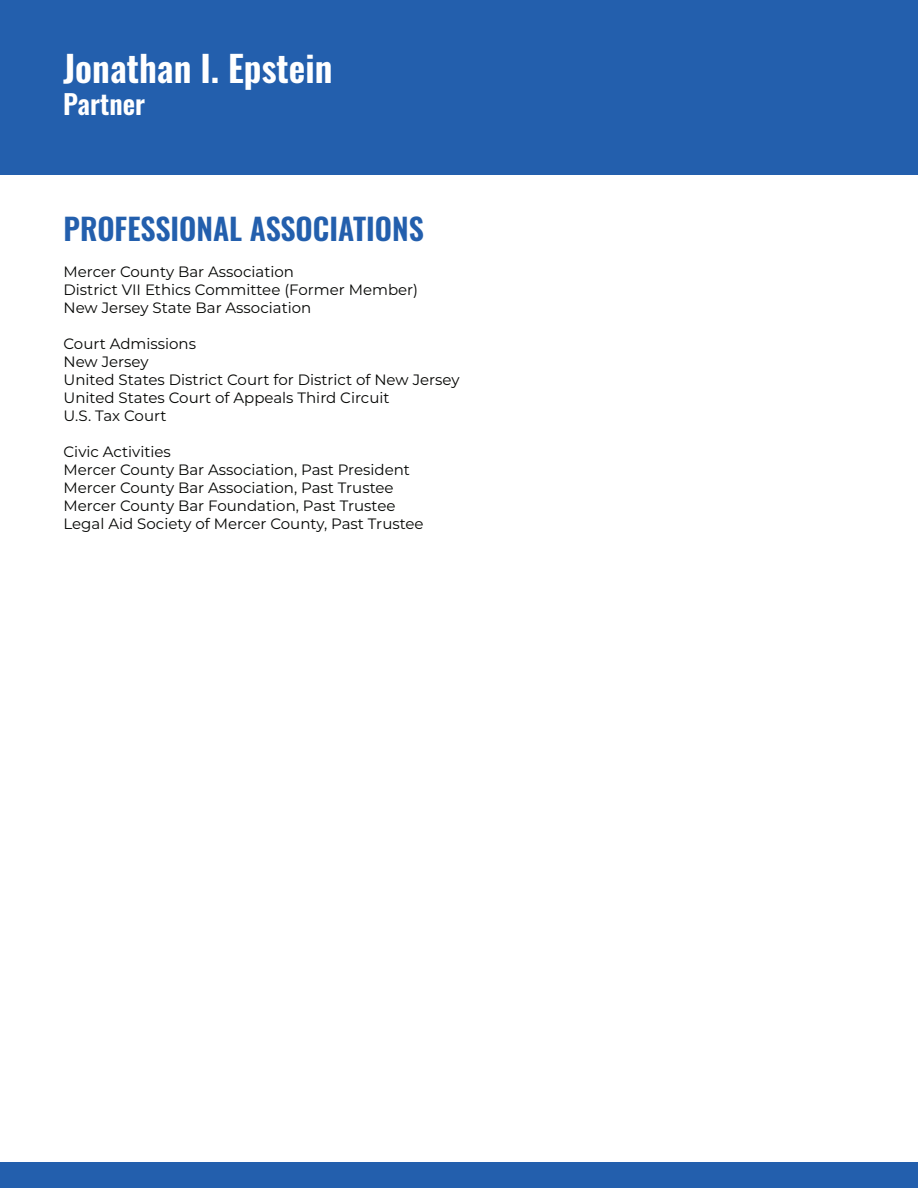
<style>
.page{position:relative;width:918px;height:1188px;background:#fff}
.page>*{position:absolute;margin:0;border:0;box-sizing:border-box;transform-origin:0 0}
.t1{font:600 36px "Oswald";color:#fff}
.t2{font:600 30px "Oswald";color:#235fad}
.t3{font:600 27px "Oswald";color:#fff}
.t4{font:15px/18px "Montserrat";color:#040503}
</style>
<div class="page">
<div style="left:0;top:1163px;width:917px;height:25px;background:#235fad"></div>
<div style="left:0;top:0;width:917px;height:174px;background:#235fad"></div>
<h1 class="t1" style="left:63px;top:49px;width:271px">Jonathan I. Epstein</h1>
<h3 class="t3" style="left:63px;top:90px;width:84px">Partner</h3>
<h2 class="t2" style="left:64px;top:213px;width:362px">PROFESSIONAL ASSOCIATIONS</h2>
<p class="t4" style="left:64px;top:262px;width:356px">Mercer County Bar Association<br>District VII Ethics Committee (Former Member)<br>New Jersey State Bar Association</p>
<p class="t4" style="left:64px;top:334px;width:398px">Court Admissions<br>New Jersey<br>United States District Court for District of New Jersey<br>United States Court of Appeals Third Circuit<br>U.S. Tax Court</p>
<p class="t4" style="left:64px;top:442px;width:362px">Civic Activities<br>Mercer County Bar Association, Past President Mercer County Bar Association, Past Trustee Mercer County Bar Foundation, Past Trustee Legal Aid Society of Mercer County, Past Trustee</p>
</div>
